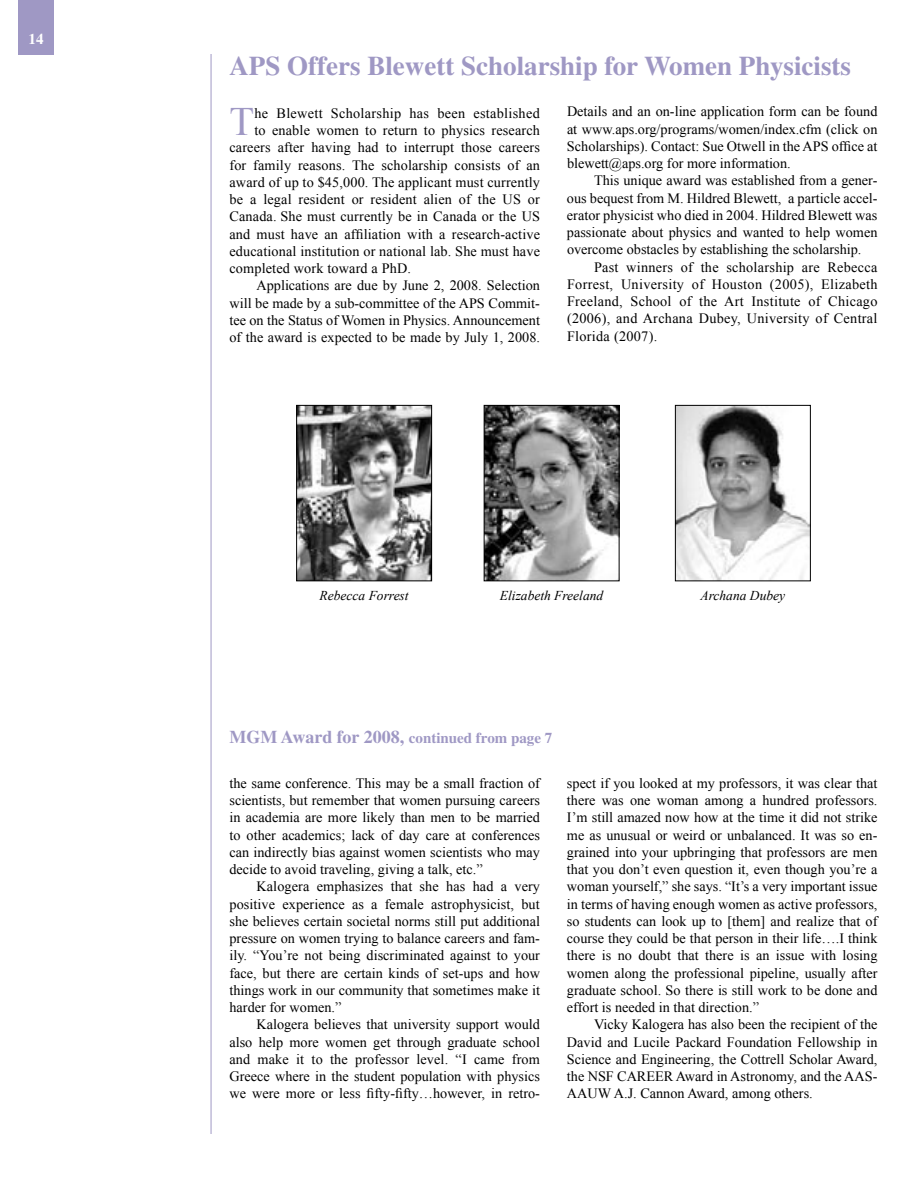
<style>
.page{position:relative;width:918px;height:1188px;background:#fff}
.page>*{position:absolute;margin:0;border:0;box-sizing:border-box;transform-origin:0 0}
.t1{font:40.35px "Times New Roman";color:#9f98c4}
.t2{font:700 27px "Times";color:#9f98c4}
.t3{font:700 15px "Times";color:#9f98c4}
.t4{font:700 15px "Times";color:#fff}
.t5{font:14.25px/17.2px "Times New Roman";color:#000;text-align:justify}
.t6{font:14.25px "Times New Roman";letter-spacing:.02em;color:#000}
.t7{font:italic 13.5px "Times New Roman";color:#000}
.s1{font-size:18px}
</style>
<div class="page">
<hr style="left:211px;top:54px;width:1px;height:1080px;background:#9f98c4">
<div style="left:18px;top:0;width:36px;height:55px;background:#9f98c4"></div>
<img style="left:298px;top:407px;width:132px;height:172px">
<div style="left:296px;top:405px;width:136px;height:176px;border:1px solid #000"></div>
<img style="left:486px;top:407px;width:132px;height:172px">
<div style="left:484px;top:405px;width:136px;height:176px;border:1px solid #000"></div>
<img style="left:677px;top:407px;width:132px;height:172px">
<div style="left:675px;top:405px;width:136px;height:176px;border:1px solid #000"></div>
<p class="t4" style="left:29px;top:30px;width:16px">14</p>
<h2 class="t2" style="left:230px;top:50px;width:623px">APS Offers Blewett Scholarship for Women Physicists</h2>
<h1 class="t1" style="left:230px;top:94px;width:26px">T</h1>
<p class="t6" style="left:255px;top:104px;width:287px">he Blewett Scholarship has been established</p>
<p class="t5" style="left:255px;top:122px;width:287px">to enable women to return to physics research</p>
<p class="t5" style="left:230px;top:139px;width:312px">careers after having had to interrupt those careers</p>
<p class="t5" style="left:230px;top:156px;width:312px">for family reasons. The scholarship consists of an</p>
<p class="t5" style="left:230px;top:173px;width:312px">award of up to $45,000. The applicant must currently</p>
<p class="t5" style="left:230px;top:191px;width:312px">be a legal resident or resident alien of the US or</p>
<p class="t5" style="left:230px;top:208px;width:312px">Canada. She must currently be in Canada or the US</p>
<p class="t5" style="left:230px;top:225px;width:312px">and must have an affiliation with a research-active</p>
<p class="t5" style="left:230px;top:242px;width:312px">educational institution or national lab. She must have</p>
<p class="t5" style="left:230px;top:260px;width:183px">completed work toward a PhD.</p>
<p class="t5" style="left:257px;top:277px;width:285px">Applications are due by June 2, 2008. Selection</p>
<p class="t5" style="left:230px;top:294px;width:312px">will be made by a sub-committee of the APS Commit-</p>
<p class="t5" style="left:229px;top:311px;width:312px">tee on the Status of Women in Physics. Announcement</p>
<p class="t5" style="left:229px;top:329px;width:312px">of the award is expected to be made by July 1, 2008.</p>
<p class="t5" style="left:567px;top:103px;width:312px">Details and an on-line application form can be found at www.aps.org/programs/women/index.cfm (click on Scholarships). Contact: Sue Otwell in the APS office at blewett@aps.org for more information.</p>
<p class="t5" style="left:567px;top:172px;width:312px;text-indent:27px">This unique award was established from a gener&shy;ous bequest from M. Hildred Blewett, a particle accel&shy;erator physicist who died in 2004. Hildred Blewett was passionate about physics and wanted to help women overcome obstacles by establishing the scholarship.</p>
<p class="t5" style="left:567px;top:258px;width:312px;text-indent:27px">Past winners of the scholarship are Rebecca Forrest, University of Houston (2005), Elizabeth Freeland, School of the Art Institute of Chicago (2006), and Archana Dubey, University of Central Florida (2007).</p>
<p class="t7" style="left:320px;top:586px;width:91px">Rebecca Forrest</p>
<p class="t7" style="left:500px;top:586px;width:105px">Elizabeth Freeland</p>
<p class="t7" style="left:701px;top:586px;width:86px">Archana Dubey</p>
<p class="t3" style="left:230px;top:729px;width:324px"><span class="s1">MGM Award for 2008,</span> continued from page 7</p>
<p class="t5" style="left:230px;top:774px;width:312px">the same conference. This may be a small fraction of scientists, but remember that women pursuing careers in academia are more likely than men to be married to other academics; lack of day care at conferences can indirectly bias against women scientists who may decide to avoid traveling, giving a talk, etc.”</p>
<p class="t5" style="left:229px;top:878px;width:312px;text-indent:27px">Kalogera emphasizes that she has had a very positive experience as a female astrophysicist, but she believes certain societal norms still put additional pressure on women trying to balance careers and fam&shy;ily. “You’re not being discriminated against to your face, but there are certain kinds of set-ups and how things work in our community that sometimes make it harder for women.”</p>
<p class="t5" style="left:230px;top:1016px;width:312px;text-indent:27px">Kalogera believes that university support would also help more women get through graduate school and make it to the professor level. “I came from Greece where in the student population with physics we were more or less fifty-fifty…however, in retro-</p>
<p class="t5" style="left:567px;top:774px;width:312px">spect if you looked at my professors, it was clear that there was one woman among a hundred professors.<br>I’m still amazed now how at the time it did not strike me as unusual or weird or unbalanced. It was so en&shy;grained into your upbringing that professors are men that you don’t even question it, even though you’re a woman yourself,” she says. “It’s a very important issue in terms of having enough women as active professors, so students can look up to [them] and realize that of course they could be that person in their life….I think there is no doubt that there is an issue with losing women along the professional pipeline, usually after graduate school. So there is still work to be done and effort is needed in that direction.”</p>
<p class="t5" style="left:567px;top:1016px;width:312px;text-indent:27px">Vicky Kalogera has also been the recipient of the David and Lucile Packard Foundation Fellowship in Science and Engineering, the Cottrell Scholar Award, the NSF CAREER Award in Astronomy, and the AAS-AAUW A.J. Cannon Award, among others.</p>
</div>
